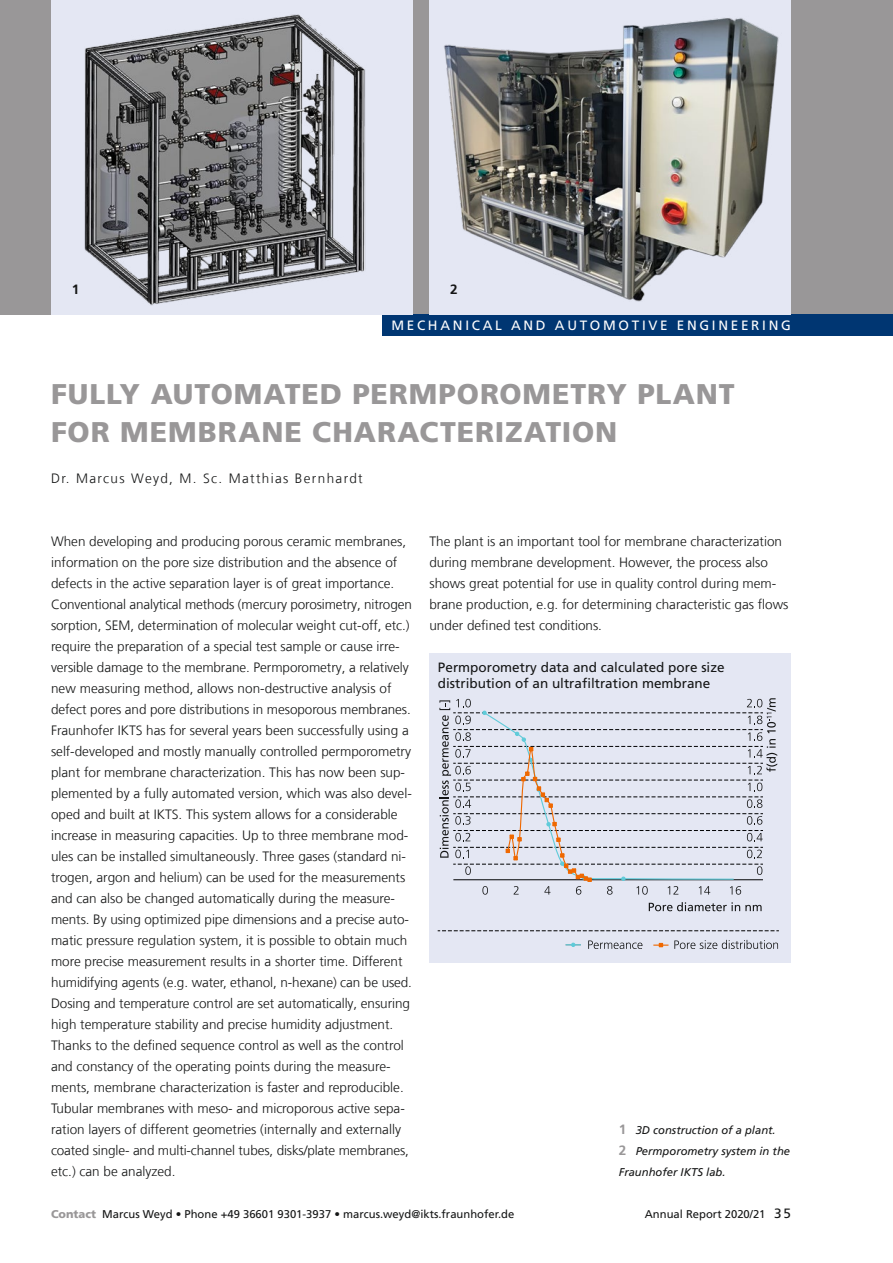
<style>
.page{position:relative;width:893px;height:1263px;background:#fff}
.page>*{position:absolute;margin:0;border:0;box-sizing:border-box;transform-origin:0 0}
._03_Standardüberschr{font:900 28.5px/37.5px "Frutiger LT Com";letter-spacing:.03em;color:#999798}
._06_Fließtext{font:300 13.5px/21px "Frutiger LT Com";color:#151616}
._14_Diagramm-_Tabell{font:13.5px "Frutiger LT Com";color:#151616}
._04_Einleitungstext{font:300 13.5px "Frutiger LT Com";letter-spacing:.1em;color:#151616}
._13_Reiter{font:13.5px "Frutiger LT Com";letter-spacing:.2em;color:#fff}
._18_Bildzahl_Schwarz{font:700 13.5px "Frutiger LT Com";color:#151616}
._12_Footerzeile{font:11.25px "Frutiger LT Com";color:#151616}
._05_Marginalie_Bildu{font:italic 11.25px/21px "Frutiger LT Com";color:#151616}
.s1{font-weight:700;font-style:normal;font-size:13.5px;color:#999798}
.s2{font-weight:900;color:#999798}
.s3{font-size:13.5px}
</style>
<div class="page">
<div style="left:0;top:0;width:893px;height:315px;background:#999798"></div>
<div style="left:383px;top:315px;width:510px;height:21px;background:#003672"></div>
<div style="left:429px;top:653px;width:362px;height:309px;background:#e4e7f3"></div>
<svg style="left:438px;top:930px;width:340px;height:1px"></svg>
<svg style="left:439px;top:698px;width:338px;height:197px"></svg>
<svg style="left:649px;top:902px;width:113px;height:9px"></svg>
<svg style="left:566px;top:943px;width:15px;height:4px"></svg>
<svg style="left:588px;top:940px;width:54px;height:9px"></svg>
<svg style="left:653px;top:943px;width:15px;height:4px"></svg>
<svg style="left:674px;top:940px;width:104px;height:9px"></svg>
<div style="left:429px;top:0;width:362px;height:315px;background:#e4e7f3"></div>
<img style="left:444px;top:18px;width:335px;height:283px">
<div style="left:51px;top:0;width:361px;height:315px;background:#e4e7f3"></div>
<img style="left:84px;top:14px;width:282px;height:292px">
<p class="_18_Bildzahl_Schwarz" style="left:72px;top:281px;width:9px">1</p>
<p class="_18_Bildzahl_Schwarz" style="left:450px;top:281px;width:9px">2</p>
<p class="_13_Reiter" style="left:391px;top:318px;width:401px">MECHANICAL AND AUTOMOTIVE ENGINEERING</p>
<p class="_03_Standardüberschr" style="left:51px;top:375px;width:685px">FULLY AUTOMATED PERMPOROMETRY PLANT<br>FOR MEMBRANE CHARACTERIZATION</p>
<p class="_04_Einleitungstext" style="left:51px;top:470px;width:313px">Dr. Marcus Weyd, M. Sc. Matthias Bernhardt</p>
<p class="_06_Fließtext" style="left:51px;top:531px;width:363px">When developing and producing porous ceramic membranes, information on the pore size distribution and the absence of defects in the active separation layer is of great importance.<br>Conventional analytical methods (mercury porosimetry, nitrogen sorption, SEM, determination of molecular weight cut-off, etc.) require the preparation of a special test sample or cause irre&shy;versible damage to the membrane. Permporometry, a relatively new measuring method, allows non-destructive analysis of defect pores and pore distributions in mesoporous membranes.<br>Fraunhofer IKTS has for several years been successfully using a self-developed and mostly manually controlled permporometry plant for membrane characterization. This has now been sup&shy;plemented by a fully automated version, which was also devel&shy;oped and built at IKTS. This system allows for a considerable increase in measuring capacities. Up to three membrane mod&shy;ules can be installed simultaneously. Three gases (standard ni&shy;trogen, argon and helium) can be used for the measurements and can also be changed automatically during the measure&shy;ments. By using optimized pipe dimensions and a precise auto&shy;matic pressure regulation system, it is possible to obtain much more precise measurement results in a shorter time. Different humidifying agents (e.g. water, ethanol, n-hexane) can be used.<br>Dosing and temperature control are set automatically, ensuring high temperature stability and precise humidity adjustment.<br>Thanks to the defined sequence control as well as the control and constancy of the operating points during the measure&shy;ments, membrane characterization is faster and reproducible.<br>Tubular membranes with meso- and microporous active sepa&shy;ration layers of different geometries (internally and externally coated single- and multi-channel tubes, disks/plate membranes, etc.) can be analyzed.</p>
<p class="_06_Fließtext" style="left:429px;top:531px;width:361px">The plant is an important tool for membrane characterization during membrane development. However, the process also shows great potential for use in quality control during mem&shy;brane production, e.g. for determining characteristic gas flows under defined test conditions.</p>
<p class="_14_Diagramm-_Tabell" style="left:438px;top:659px;width:288px">Permporometry data and calculated pore size</p>
<p class="_14_Diagramm-_Tabell" style="left:438px;top:675px;width:274px">distribution of an ultrafiltration membrane</p>
<p class="_05_Marginalie_Bildu" style="left:619px;top:1120px;width:159px"><span class="s1">1</span> 3D construction of a plant.</p>
<p class="_05_Marginalie_Bildu" style="left:619px;top:1141px;width:173px"><span class="s1">2</span> Permporometry system in the<br>Fraunhofer IKTS lab.</p>
<p class="_12_Footerzeile" style="left:51px;top:1207px;width:465px"><span class="s2">Contact</span> Marcus Weyd • Phone +49 36601 9301-3937 • marcus.weyd@ikts.fraunhofer.de</p>
<p class="_12_Footerzeile" style="left:645px;top:1207px;width:148px">Annual Report 2020/21 <span class="s3">35</span></p>
</div>
